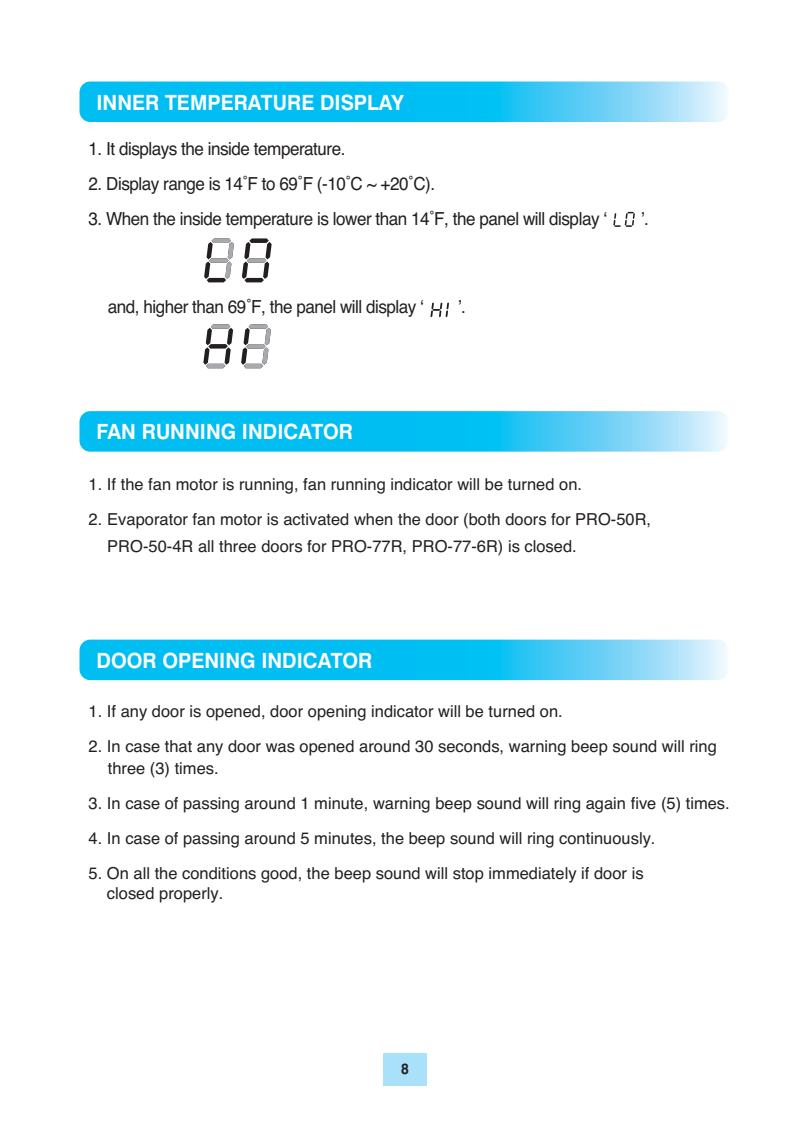
<style>
.page{position:relative;width:810px;height:1134px;background:#fff}
.page>*{position:absolute;margin:0;border:0;box-sizing:border-box;transform-origin:0 0}
.t1{font:700 21px "Swiss 721 BT";color:#fff;scale:.95 1}
.t2{font:18px "Helvetica";letter-spacing:-.03em;color:#231f20;scale:.95 1}
.t3{font:16.5px/27px "Helvetica";color:#231f20}
.t4{font:700 15px "Swiss 721 BT";color:#231f20;scale:.9 1}
</style>
<div class="page">
<div style="left:383px;top:1053px;width:44px;height:33px;background:#aae1fa"></div>
<svg style="left:80px;top:82px;width:648px;height:40px;background:#2ac6f4"></svg>
<svg style="left:80px;top:411px;width:648px;height:41px;background:#2dc6f4"></svg>
<svg style="left:80px;top:640px;width:648px;height:40px;background:#2ac6f4"></svg>
<svg style="left:204px;top:238px;width:30px;height:44px"></svg>
<svg style="left:242px;top:238px;width:30px;height:44px"></svg>
<svg style="left:613px;top:212px;width:22px;height:15px"></svg>
<svg style="left:430px;top:302px;width:19px;height:15px"></svg>
<svg style="left:203px;top:324px;width:30px;height:44px"></svg>
<svg style="left:241px;top:324px;width:30px;height:44px"></svg>
<p class="t1" style="left:96px;top:94px;width:325px">INNER TEMPERATURE DISPLAY</p>
<p class="t2" style="left:89px;top:142px;width:272px">1. It displays the inside temperature.</p>
<p class="t2" style="left:89px;top:177px;width:366px">2. Display range is 14˚F to 69˚F (-10˚C ~ +20˚C).</p>
<p class="t2" style="left:89px;top:212px;width:547px">3. When the inside temperature is lower than 14˚F, the panel will display ʻ</p>
<p class="t2" style="left:641px;top:212px;width:10px">ʼ.</p>
<p class="t2" style="left:108px;top:300px;width:334px">and, higher than 69˚F, the panel will display ʻ</p>
<p class="t2" style="left:458px;top:300px;width:10px">ʼ.</p>
<p class="t1" style="left:96px;top:424px;width:272px">FAN RUNNING INDICATOR</p>
<p class="t3" style="left:89px;top:472px;width:495px">1. If the fan motor is running, fan running indicator will be turned on.</p>
<p class="t3" style="left:107px;top:507px;width:545px;text-indent:-19px">2. Evaporator fan motor is activated when the door (both doors for PRO-50R,<br>PRO-50-4R all three doors for PRO-77R, PRO-77-6R) is closed.</p>
<p class="t1" style="left:96px;top:653px;width:292px">DOOR OPENING INDICATOR</p>
<p class="t3" style="left:89px;top:700px;width:476px">1. If any door is opened, door opening indicator will be turned on.</p>
<p class="t3" style="left:108px;top:737px;width:611px;line-height:22px;text-indent:-19px">2. In case that any door was opened around 30 seconds, warning beep sound will ring three (3) times.</p>
<p class="t3" style="left:89px;top:791px;width:643px">3. In case of passing around 1 minute, warning beep sound will ring again five (5) times.</p>
<p class="t3" style="left:89px;top:826px;width:568px">4. In case of passing around 5 minutes, the beep sound will ring continuously.</p>
<p class="t3" style="left:107px;top:865px;width:538px;line-height:19.8px;text-indent:-18px">5. On all the conditions good, the beep sound will stop immediately if door is closed properly.</p>
<p class="t4" style="left:401px;top:1063px;width:10px">8</p>
</div>
